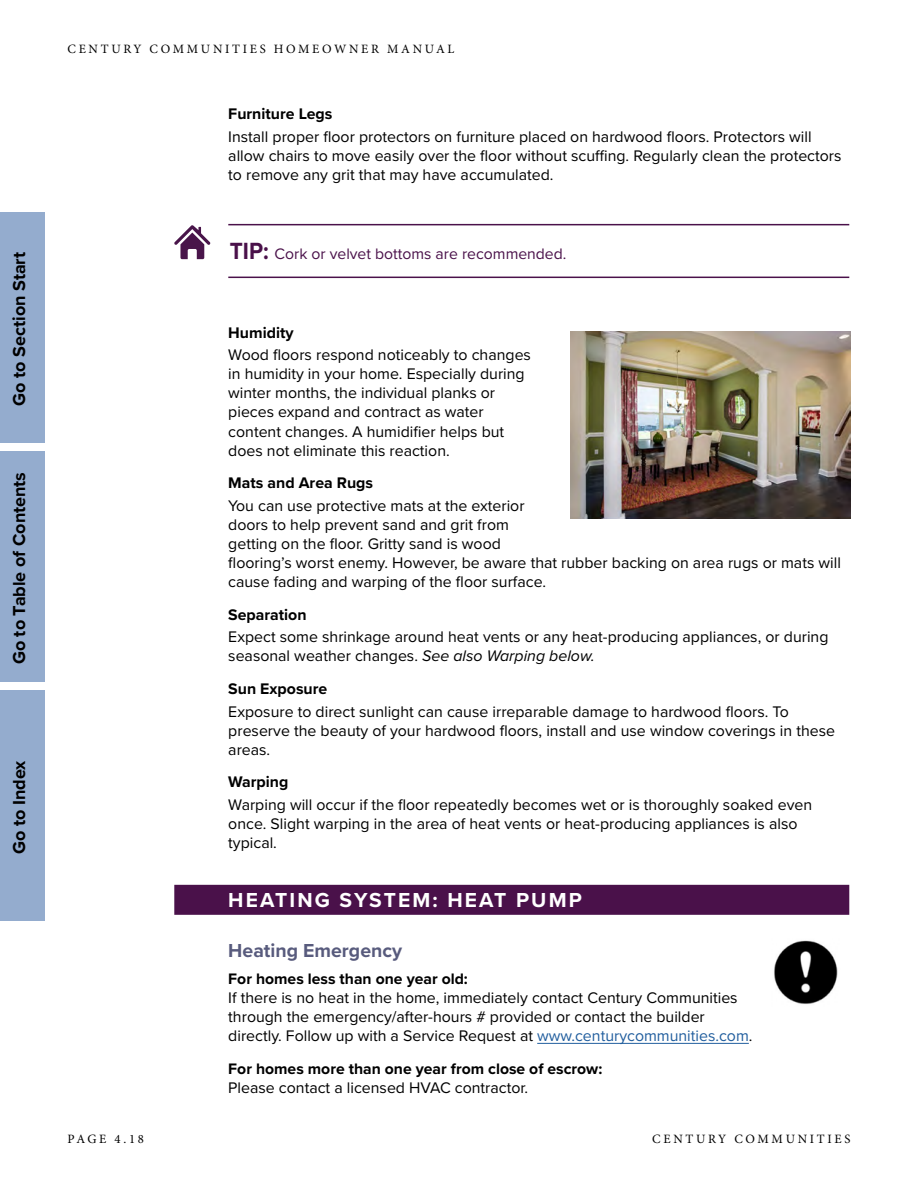
<style>
.page{position:relative;width:918px;height:1188px;background:#fff}
.page>*{position:absolute;margin:0;border:0;box-sizing:border-box;transform-origin:0 0}
.t1{font:700 21px "Proxima Nova";letter-spacing:.1em;color:#fff}
.t2{font:700 19.5px "Proxima Nova";color:#585b7d}
.t3{font:700 18px "Proxima Nova";color:#000}
.t4{font:15.9px/19px "Proxima Nova";color:#000}
.t5{font:700 15.9px "Proxima Nova";color:#000}
.t6{font:700 15.75px "Proxima Nova";color:#000}
.t7{font:15.75px "Proxima Nova";color:#4a114a}
.t8{font:12.75px "Minion Pro";letter-spacing:.21em;color:#000}
.s1{font-weight:700;font-size:24.3px}
.s2{font-style:italic}
.s3{color:#215e9e}
</style>
<div class="page">
<div style="left:1px;top:690px;width:44px;height:231px;background:#94acce"></div>
<div style="left:0;top:212px;width:45px;height:231px;background:#94acce"></div>
<div style="left:1px;top:451px;width:44px;height:231px;background:#94acce"></div>
<hr style="left:228px;top:224px;width:621px;height:1px;background:#4a114a">
<hr style="left:228px;top:277px;width:621px;height:1px;background:#4a114a">
<div style="left:174px;top:885px;width:675px;height:30px;background:#4a114a"></div>
<hr style="left:537px;top:1043px;width:212px;height:1px;background:#215e9e">
<svg style="left:174px;top:225px;width:36px;height:34px"></svg>
<img style="left:570px;top:332px;width:280px;height:186px">
<img style="left:774px;top:940px;width:64px;height:64px">
<p class="t3" style="left:6px;top:406px;width:155px;rotate:-90deg">Go to Section Start</p>
<p class="t3" style="left:6px;top:664px;width:194px;rotate:-90deg">Go to Table of Contents</p>
<p class="t3" style="left:6px;top:854px;width:95px;rotate:-90deg">Go to Index</p>
<p class="t8" style="left:68px;top:40px;width:388px">CENTURY COMMUNITIES HOMEOWNER MANUAL</p>
<p class="t5" style="left:228px;top:102px;width:106px">Furniture Legs</p>
<p class="t4" style="left:228px;top:127px;width:615px">Install proper floor protectors on furniture placed on hardwood floors. Protectors will allow chairs to move easily over the floor without scuffing. Regularly clean the protectors to remove any grit that may have accumulated.</p>
<p class="t7" style="left:230px;top:242px;width:338px"><span class="s1">TIP:</span> Cork or velvet bottoms are recommended.</p>
<p class="t5" style="left:228px;top:320px;width:67px">Humidity</p>
<p class="t4" style="left:228px;top:345px;width:304px">Wood floors respond noticeably to changes in humidity in your home. Especially during winter months, the individual planks or pieces expand and contract as water content changes. A humidifier helps but does not eliminate this reaction.</p>
<p class="t5" style="left:228px;top:471px;width:146px">Mats and Area Rugs</p>
<p class="t4" style="left:228px;top:495px;width:614px">You can use protective mats at the exterior<br>doors to help prevent sand and grit from<br>getting on the floor. Gritty sand is wood<br>flooring’s worst enemy. However, be aware that rubber backing on area rugs or mats will cause fading and warping of the floor surface.</p>
<p class="t5" style="left:228px;top:603px;width:80px">Separation</p>
<p class="t4" style="left:228px;top:627px;width:602px">Expect some shrinkage around heat vents or any heat-producing appliances, or during seasonal weather changes. <span class="s2">See also Warping below.</span></p>
<p class="t5" style="left:228px;top:677px;width:101px">Sun Exposure</p>
<p class="t4" style="left:228px;top:701px;width:608px">Exposure to direct sunlight can cause irreparable damage to hardwood floors. To preserve the beauty of your hardwood floors, install and use window coverings in these areas.</p>
<p class="t5" style="left:228px;top:770px;width:62px">Warping</p>
<p class="t4" style="left:228px;top:794px;width:585px">Warping will occur if the floor repeatedly becomes wet or is thoroughly soaked even once. Slight warping in the area of heat vents or heat-producing appliances is also typical.</p>
<h1 class="t1" style="left:228px;top:884px;width:355px">HEATING SYSTEM: HEAT PUMP</h1>
<p class="t2" style="left:228px;top:936px;width:175px">Heating Emergency</p>
<p class="t6" style="left:228px;top:967px;width:241px">For homes less than one year old:</p>
<p class="t4" style="left:228px;top:987px;width:526px">If there is no heat in the home, immediately contact Century Communities through the emergency/after-hours # provided or contact the builder directly. Follow up with a Service Request at <span class="s3">www.centurycommunities.com</span>.</p>
<p class="t6" style="left:228px;top:1057px;width:376px">For homes more than one year from close of escrow:</p>
<p class="t4" style="left:228px;top:1077px;width:301px">Please contact a licensed HVAC contractor.</p>
<p class="t8" style="left:68px;top:1131px;width:78px">PAGE 4.18</p>
<p class="t8" style="left:652px;top:1131px;width:200px">CENTURY COMMUNITIES</p>
</div>
